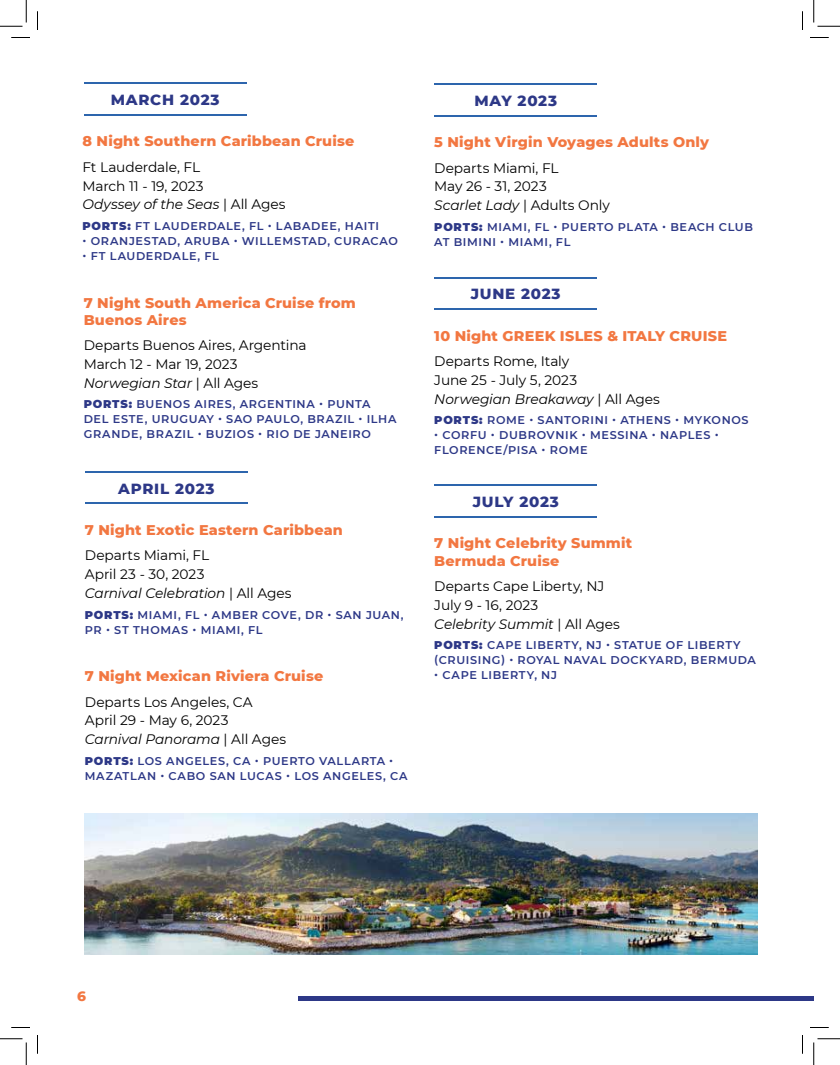
<style>
.page{position:relative;width:840px;height:1065px;background:#fff}
.page>*{position:absolute;margin:0;border:0;box-sizing:border-box;transform-origin:0 0}
.t1{font:800 15px "Montserrat";letter-spacing:.05em;color:#2d3887}
.t2{font:800 14.38px/17.2px "Montserrat";letter-spacing:.01em;color:#f27741}
.t3{font:13.75px/18.8px "Montserrat";letter-spacing:-.01em;color:#000}
.t4{font:800 13.75px "Montserrat";color:#f27741}
.t5{font:600 11.25px/15px "Montserrat";letter-spacing:.06em;color:#2d3887}
.s1{font-style:italic}
.s2{font-weight:900}
</style>
<div class="page">
<img style="left:85px;top:814px;width:673px;height:140px">
<hr style="left:84px;top:83px;width:163px;height:1px;background:#2d65ad">
<hr style="left:84px;top:114px;width:163px;height:2px;background:#2d65ad">
<hr style="left:85px;top:471px;width:163px;height:2px;background:#2d65ad">
<hr style="left:85px;top:503px;width:163px;height:1px;background:#2d65ad">
<hr style="left:434px;top:277px;width:163px;height:1px;background:#2d65ad">
<hr style="left:434px;top:308px;width:163px;height:2px;background:#2d65ad">
<hr style="left:434px;top:485px;width:163px;height:1px;background:#2d65ad">
<hr style="left:434px;top:516px;width:163px;height:2px;background:#2d65ad">
<hr style="left:434px;top:83px;width:163px;height:2px;background:#2d65ad">
<hr style="left:434px;top:115px;width:163px;height:1px;background:#2d65ad">
<div style="left:298px;top:996px;width:504px;height:5px;background:#2d3887"></div>
<div style="left:802px;top:996px;width:12px;height:5px;background:#2d3887"></div>
<svg style="left:11px;top:37px;width:19px;height:1px"></svg>
<svg style="left:810px;top:37px;width:19px;height:1px"></svg>
<svg style="left:11px;top:1027px;width:19px;height:1px"></svg>
<svg style="left:810px;top:1027px;width:19px;height:1px"></svg>
<svg style="left:37px;top:11px;width:1px;height:19px"></svg>
<svg style="left:37px;top:1035px;width:1px;height:19px"></svg>
<svg style="left:802px;top:11px;width:1px;height:19px"></svg>
<svg style="left:802px;top:1035px;width:1px;height:19px"></svg>
<svg style="left:0;top:0;width:27px;height:27px"></svg>
<svg style="left:0;top:1039px;width:27px;height:26px"></svg>
<svg style="left:814px;top:0;width:26px;height:27px"></svg>
<svg style="left:814px;top:1039px;width:26px;height:26px"></svg>
<h1 class="t1" style="left:111px;top:89px;width:110px">MARCH 2023</h1>
<p class="t2" style="left:82px;top:132px;width:273px">8 Night Southern Caribbean Cruise</p>
<p class="t3" style="left:82px;top:157px;width:205px">Ft Lauderdale, FL<br>March 11 - 19, 2023<br><span class="s1">Odyssey of the Seas</span> | All Ages</p>
<p class="t5" style="left:82px;top:218px;width:298px"><span class="s2">PORTS:</span> FT LAUDERDALE, FL • LABADEE, HAITI</p>
<p class="t5" style="left:82px;top:233px;width:317px">• ORANJESTAD, ARUBA • WILLEMSTAD, CURACAO</p>
<p class="t5" style="left:82px;top:248px;width:138px">• FT LAUDERDALE, FL</p>
<p class="t2" style="left:84px;top:293px;width:274px">7 Night South America Cruise from<br>Buenos Aires</p>
<p class="t3" style="left:84px;top:336px;width:224px">Departs Buenos Aires, Argentina<br>March 12 - Mar 19, 2023<br><span class="s1">Norwegian Star</span> | All Ages</p>
<p class="t5" style="left:84px;top:396px;width:314px"><span class="s2">PORTS:</span> BUENOS AIRES, ARGENTINA • PUNTA<br>DEL ESTE, URUGUAY • SAO PAULO, BRAZIL • ILHA<br>GRANDE, BRAZIL • BUZIOS • RIO DE JANEIRO</p>
<h1 class="t1" style="left:118px;top:477px;width:98px">APRIL 2023</h1>
<p class="t2" style="left:85px;top:520px;width:260px">7 Night Exotic Eastern Caribbean</p>
<p class="t3" style="left:85px;top:546px;width:208px">Departs Miami, FL<br>April 23 - 30, 2023<br><span class="s1">Carnival Celebration</span> | All Ages</p>
<p class="t5" style="left:85px;top:607px;width:320px"><span class="s2">PORTS:</span> MIAMI, FL • AMBER COVE, DR • SAN JUAN,<br>PR • ST THOMAS • MIAMI, FL</p>
<p class="t2" style="left:85px;top:667px;width:240px">7 Night Mexican Riviera Cruise</p>
<p class="t3" style="left:85px;top:692px;width:203px">Departs Los Angeles, CA<br>April 29 - May 6, 2023<br><span class="s1">Carnival Panorama</span> | All Ages</p>
<p class="t5" style="left:85px;top:753px;width:324px"><span class="s2">PORTS:</span> LOS ANGELES, CA • PUERTO VALLARTA •<br>MAZATLAN • CABO SAN LUCAS • LOS ANGELES, CA</p>
<h1 class="t1" style="left:474px;top:90px;width:84px">MAY 2023</h1>
<p class="t2" style="left:434px;top:133px;width:276px">5 Night Virgin Voyages Adults Only</p>
<p class="t3" style="left:434px;top:158px;width:177px">Departs Miami, FL<br>May 26 - 31, 2023<br><span class="s1">Scarlet Lady</span> | Adults Only</p>
<p class="t5" style="left:434px;top:219px;width:320px"><span class="s2">PORTS:</span> MIAMI, FL • PUERTO PLATA • BEACH CLUB<br>AT BIMINI • MIAMI, FL</p>
<h1 class="t1" style="left:471px;top:283px;width:91px">JUNE 2023</h1>
<p class="t2" style="left:434px;top:326px;width:294px">10 Night GREEK ISLES &amp; ITALY CRUISE</p>
<p class="t3" style="left:434px;top:351px;width:227px">Departs Rome, Italy<br>June 25 - July 5, 2023<br><span class="s1">Norwegian Breakaway</span> | All Ages</p>
<p class="t5" style="left:434px;top:412px;width:316px"><span class="s2">PORTS:</span> ROME • SANTORINI • ATHENS • MYKONOS</p>
<p class="t5" style="left:434px;top:427px;width:286px">• CORFU • DUBROVNIK • MESSINA • NAPLES •<br>FLORENCE/PISA • ROME</p>
<h1 class="t1" style="left:473px;top:491px;width:88px">JULY 2023</h1>
<p class="t2" style="left:434px;top:534px;width:199px">7 Night Celebrity Summit<br>Bermuda Cruise</p>
<p class="t3" style="left:434px;top:576px;width:187px">Departs Cape Liberty, NJ<br>July 9 - 16, 2023<br><span class="s1">Celebrity Summit</span> | All Ages</p>
<p class="t5" style="left:434px;top:637px;width:323px"><span class="s2">PORTS:</span> CAPE LIBERTY, NJ • STATUE OF LIBERTY (CRUISING) • ROYAL NAVAL DOCKYARD, BERMUDA</p>
<p class="t5" style="left:434px;top:667px;width:124px">• CAPE LIBERTY, NJ</p>
<p class="t4" style="left:77px;top:986px;width:10px">6</p>
</div>
